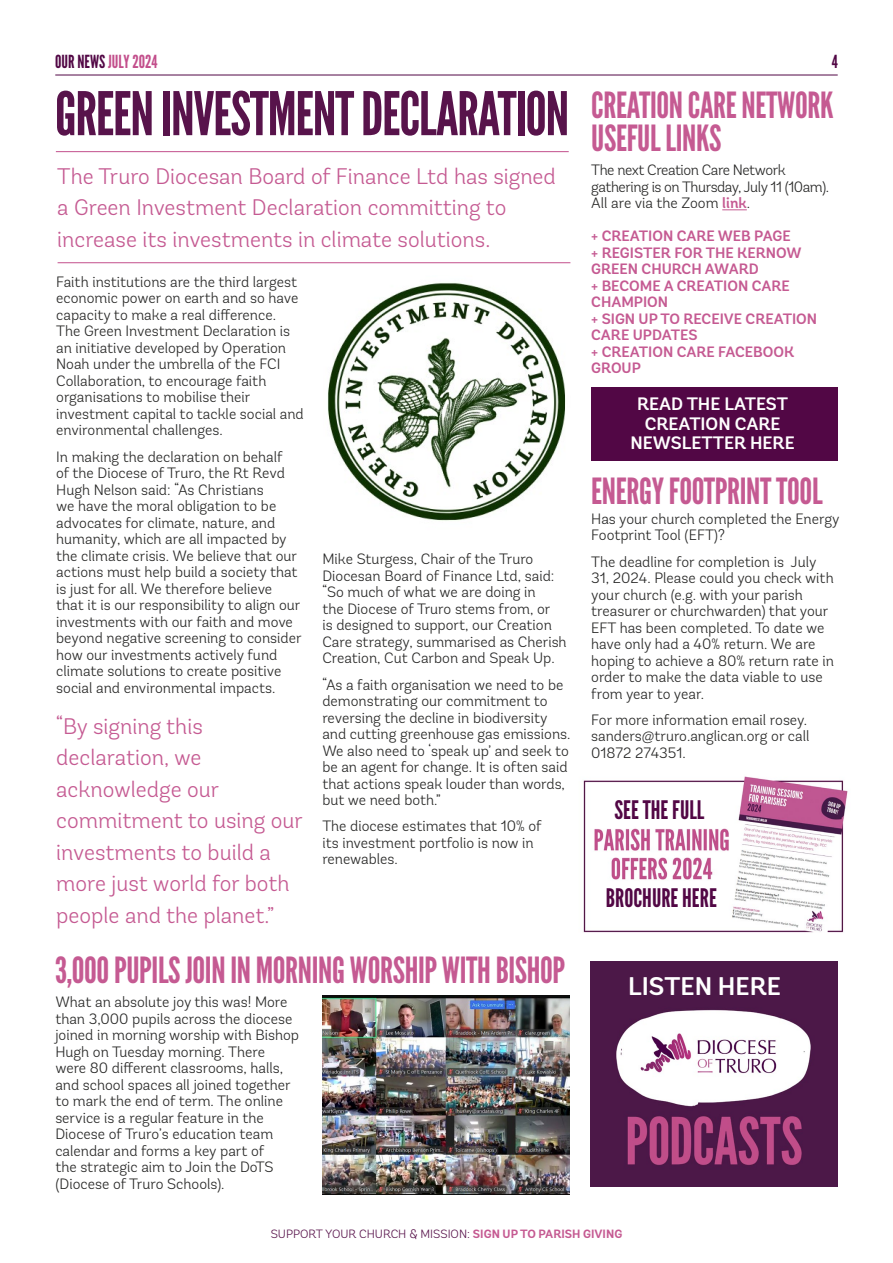
<style>
.page{position:relative;width:893px;height:1263px;background:#fff}
.page>*{position:absolute;margin:0;border:0;box-sizing:border-box;transform-origin:0 0}
.t1{font:60px "League Gothic";letter-spacing:-.02em;color:#58134b}
.t2{font:36px/33px "League Gothic";letter-spacing:-.01em;color:#c55a92}
.t3{font:25.5px "League Gothic";color:#520745}
.t4{font:600 25.5px "Andes Rounded";color:#fff}
.t5{font:300 22.5px/31.5px "Andes Rounded";color:#c55a92}
.t6{font:600 18px/19.5px "Andes Rounded";color:#fff;text-align:center}
.t7{font:18px "League Gothic";color:#c34f8c}
.t8{font:18px "League Gothic";color:#520745}
.t9{font:300 15px/16.5px "Andes Rounded";color:#282827}
.t10{font:600 15px/16.5px "Andes Rounded";color:#c55a92}
.t11{font:300 15px/16.5px "Andes Rounded";letter-spacing:-.03em;color:#282827}
.t12{font:300 12px "Andes Rounded";color:#58134b}
.s1{color:#520745}
.s2{font-weight:600;color:#c55a92}
.s3{font-weight:700;color:#c55a92}
</style>
<div class="page">
<hr style="left:55px;top:75px;width:783px;height:1px;background:#520745">
<svg style="left:722px;top:209px;width:25px;height:1px"></svg>
<div style="left:591px;top:388px;width:247px;height:73px;background:#520745"></div>
<img style="left:591px;top:961px;width:246px;height:225px">
<img style="left:328px;top:283px;width:238px;height:238px">
<hr style="left:58px;top:262px;width:512px;height:1px;background:#c34f8c">
<hr style="left:56px;top:151px;width:513px;height:1px;background:#c34f8c">
<img style="left:583px;top:776px;width:265px;height:157px">
<img style="left:322px;top:995px;width:248px;height:200px">
<p class="t7" style="left:55px;top:51px;width:104px"><span class="s1">OUR NEWS</span> JULY 2024</p>
<p class="t8" style="left:832px;top:51px;width:8px">4</p>
<h1 class="t1" style="left:55px;top:78px;width:516px">GREEN INVESTMENT DECLARATION</h1>
<h3 class="t5" style="left:57px;top:160px;width:500px">The Truro Diocesan Board of Finance Ltd has signed a Green Investment Declaration committing to increase its investments in climate solutions.</h3>
<p class="t9" style="left:56px;top:273px;width:249px">Faith institutions are the third largest economic power on earth and so have capacity to make a real difference.<br>The Green Investment Declaration is an initiative developed by Operation Noah under the umbrella of the FCI Collaboration, to encourage faith organisations to mobilise their investment capital to tackle social and environmental challenges.</p>
<p class="t9" style="left:56px;top:448px;width:247px">In making the declaration on behalf<br>of the Diocese of Truro, the Rt Revd Hugh Nelson said: “As Christians<br>we have the moral obligation to be advocates for climate, nature, and humanity, which are all impacted by the climate crisis. We believe that our actions must help build a society that is just for all. We therefore believe that it is our responsibility to align our investments with our faith and move beyond negative screening to consider how our investments actively fund climate solutions to create positive social and environmental impacts.</p>
<h3 class="t5" style="left:56px;top:710px;width:248px">“By signing this declaration, we acknowledge our commitment to using our investments to build a more just world for both people and the planet.”</h3>
<p class="t9" style="left:322px;top:551px;width:246px">Mike Sturgess, Chair of the Truro Diocesan Board of Finance Ltd, said: “So much of what we are doing in<br>the Diocese of Truro stems from, or<br>is designed to support, our Creation Care strategy, summarised as Cherish Creation, Cut Carbon and Speak Up.</p>
<p class="t9" style="left:322px;top:676px;width:250px">“As a faith organisation we need to be demonstrating our commitment to reversing the decline in biodiversity and cutting greenhouse gas emissions.<br>We also need to ‘speak up’ and seek to be an agent for change. It is often said that actions speak louder than words, but we need both.”</p>
<p class="t9" style="left:322px;top:818px;width:221px">The diocese estimates that 10% of its investment portfolio is now in renewables.</p>
<h2 class="t2" style="left:55px;top:954px;width:512px">3,000 PUPILS JOIN IN MORNING WORSHIP WITH BISHOP</h2>
<p class="t9" style="left:55px;top:994px;width:245px">What an absolute joy this was! More than 3,000 pupils across the diocese joined in morning worship with Bishop Hugh on Tuesday morning. There were 80 different classrooms, halls, and school spaces all joined together to mark the end of term. The online service is a regular feature in the Diocese of Truro’s education team calendar and forms a key part of<br>the strategic aim to Join the DoTS (Diocese of Truro Schools).</p>
<h2 class="t2" style="left:591px;top:88px;width:244px">CREATION CARE NETWORK<br>USEFUL LINKS</h2>
<p class="t11" style="left:591px;top:162px;width:239px">The next Creation Care Network gathering is on Thursday, July 11 (10am).<br>All are via the Zoom <span class="s2">link</span>.</p>
<p class="t10" style="left:591px;top:228px;width:227px">+ CREATION CARE WEB PAGE<br>+ REGISTER FOR THE KERNOW<br>GREEN CHURCH AWARD<br>+ BECOME A CREATION CARE<br>CHAMPION<br>+ SIGN UP TO RECEIVE CREATION<br>CARE UPDATES<br>+ CREATION CARE FACEBOOK<br>GROUP</p>
<p class="t6" style="left:631px;top:395px;width:166px">READ THE LATEST<br>CREATION CARE<br>NEWSLETTER HERE</p>
<h2 class="t2" style="left:591px;top:475px;width:233px">ENERGY FOOTPRINT TOOL</h2>
<p class="t9" style="left:591px;top:510px;width:250px">Has your church completed the Energy<br>Footprint Tool (EFT)?</p>
<p class="t9" style="left:591px;top:553px;width:244px">The deadline for completion is July 31, 2024. Please could you check with your church (e.g. with your parish treasurer or churchwarden) that your EFT has been completed. To date we have only had a 40% return. We are hoping to achieve a 80% return rate in order to make the data viable to use from year to year.</p>
<p class="t9" style="left:591px;top:711px;width:220px">For more information email rosey. sanders@truro.anglican.org or call<br>01872 274351.</p>
<h3 class="t3" style="left:614px;top:794px;width:91px">SEE THE FULL</h3>
<h3 class="t3" style="left:606px;top:882px;width:112px">BROCHURE HERE</h3>
<h3 class="t4" style="left:628px;top:970px;width:154px">LISTEN HERE</h3>
<p class="t12" style="left:271px;top:1226px;width:353px">SUPPORT YOUR CHURCH &amp; MISSION: <span class="s3">SIGN UP TO PARISH GIVING</span></p>
</div>
